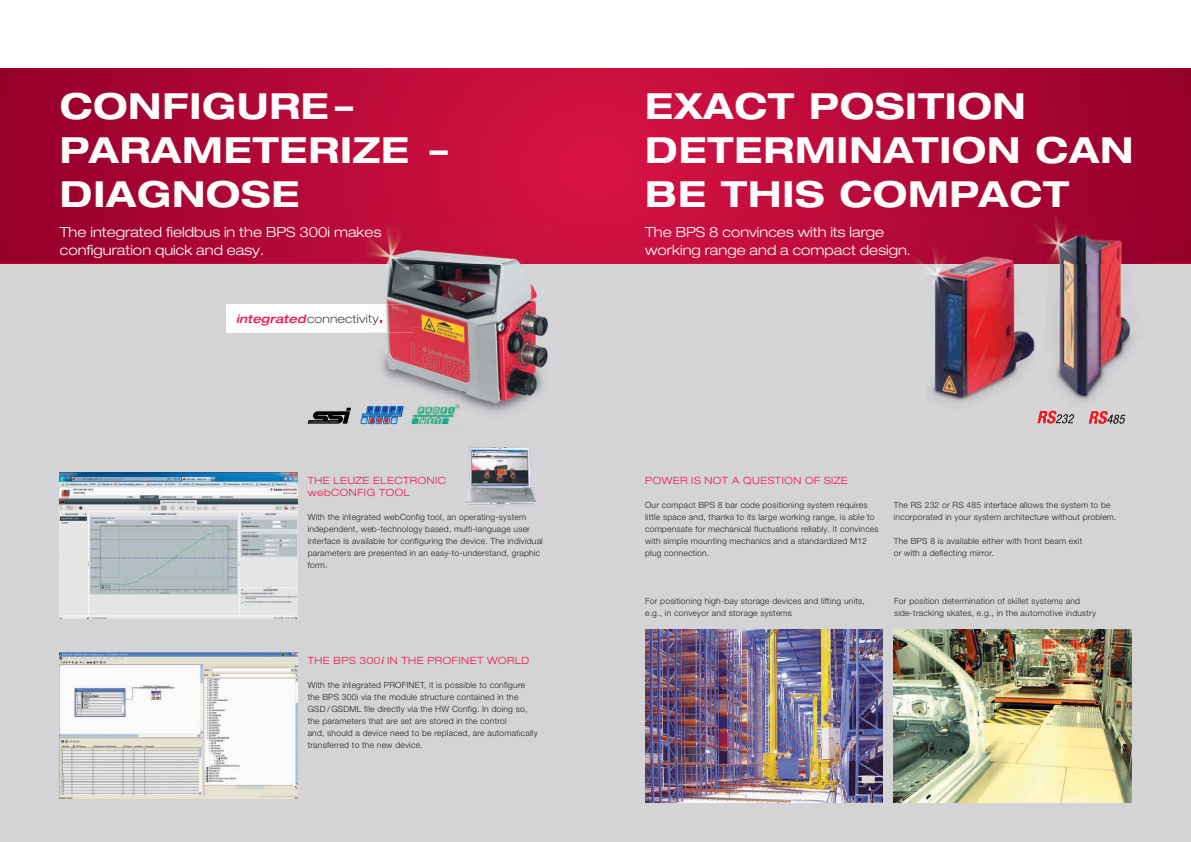
<style>
.page{position:relative;width:1191px;height:842px;background:#fff}
.page>*{position:absolute;margin:0;border:0;box-sizing:border-box;transform-origin:0 0}
.t1{font:700 expanded 36px/44px "Helvetica Neue LT Pro";letter-spacing:.025em;color:#fff}
.t2{font:300 expanded 14px/18px "Helvetica Neue LT Pro";color:#fff}
.t3{font:300 expanded 11.7px "Helvetica Neue LT Pro";letter-spacing:.01em;color:#3f4b55}
.t4{font:300 expanded 10px/12px "Helvetica Neue LT Pro";letter-spacing:.05em;color:#ed174c}
.t5{font:300 8.5px/12px "Helvetica Neue LT Pro";letter-spacing:.025em;color:#231f20}
.s1{font-weight:500;font-style:italic;color:#ed174c}
.s2{font-weight:500;color:#ed174c}
.s3{font-weight:400;font-style:italic}
</style>
<div class="page">
<div style="left:0;top:264px;width:1191px;height:578px;background:#d4d4d7"></div>
<svg style="left:0;top:68px;width:1191px;height:196px;background:#b50837"></svg>
<img style="left:893px;top:629px;width:238px;height:173px">
<img style="left:645px;top:629px;width:237px;height:173px">
<img style="left:890px;top:216px;width:263px;height:208px">
<svg style="left:1088px;top:411px;width:37px;height:13px"></svg>
<svg style="left:1037px;top:411px;width:37px;height:12px"></svg>
<img style="left:60px;top:473px;width:237px;height:145px">
<img style="left:60px;top:653px;width:237px;height:145px">
<img style="left:466px;top:447px;width:70px;height:60px">
<div style="left:226px;top:304px;width:187px;height:28px;background:#fff"></div>
<img style="left:367px;top:226px;width:187px;height:194px">
<img style="left:367px;top:304px;width:46px;height:28px">
<svg style="left:367px;top:314px;width:15px;height:11px"></svg>
<img style="left:411px;top:401px;width:50px;height:23px">
<svg style="left:361px;top:406px;width:44px;height:18px"></svg>
<svg style="left:308px;top:408px;width:43px;height:16px"></svg>
<h1 class="t1" style="left:60px;top:83px;width:389px">CONFIGURE –<br>PARAMETERIZE –<br>DIAGNOSE</h1>
<h2 class="t2" style="left:60px;top:223px;width:323px">The integrated fieldbus in the BPS 300i makes configuration quick and easy.</h2>
<h3 class="t3" style="left:236px;top:311px;width:148px"><span class="s1">integrated</span> connectivity<span class="s2">.</span></h3>
<p class="t4" style="left:308px;top:474px;width:140px">THE LEUZE ELECTRONIC webCONFIG TOOL</p>
<p class="t5" style="left:308px;top:511px;width:237px">With the integrated webConfig tool, an operating-system independent, web-technology based, multi-language user interface is available for configuring the device. The individual parameters are presented in an easy-to-understand, graphic form.</p>
<p class="t4" style="left:308px;top:654px;width:223px">THE BPS 300<span class="s3">i</span> IN THE PROFINET WORLD</p>
<p class="t5" style="left:308px;top:679px;width:231px">With the integrated PROFINET, it is possible to configure the BPS 300i via the module structure contained in the GSD / GSDML file directly via the HW Config. In doing so, the parameters that are set are stored in the control<br>and, should a device need to be replaced, are automatically transferred to the new device.</p>
<h1 class="t1" style="left:645px;top:83px;width:490px">EXACT POSITION<br>DETERMINATION CAN<br>BE THIS COMPACT</h1>
<h2 class="t2" style="left:645px;top:223px;width:267px">The BPS 8 convinces with its large working range and a compact design.</h2>
<p class="t4" style="left:645px;top:474px;width:204px">POWER IS NOT A QUESTION OF SIZE</p>
<p class="t5" style="left:645px;top:499px;width:235px">Our compact BPS 8 bar code positioning system requires little space and, thanks to its large working range, is able to compensate for mechanical fluctuations reliably. It convinces with simple mounting mechanics and a standardized M12 plug connection.</p>
<p class="t5" style="left:893px;top:499px;width:224px">The RS 232 or RS 485 interface allows the system to be incorporated in your system architecture without problem.</p>
<p class="t5" style="left:893px;top:535px;width:190px">The BPS 8 is available either with front beam exit or with a deflecting mirror.</p>
<p class="t5" style="left:645px;top:595px;width:221px">For positioning high-bay storage devices and lifting units, e.g., in conveyor and storage systems</p>
<p class="t5" style="left:894px;top:595px;width:203px">For position determination of skillet systems and side-tracking skates, e.g., in the automotive industry</p>
</div>
